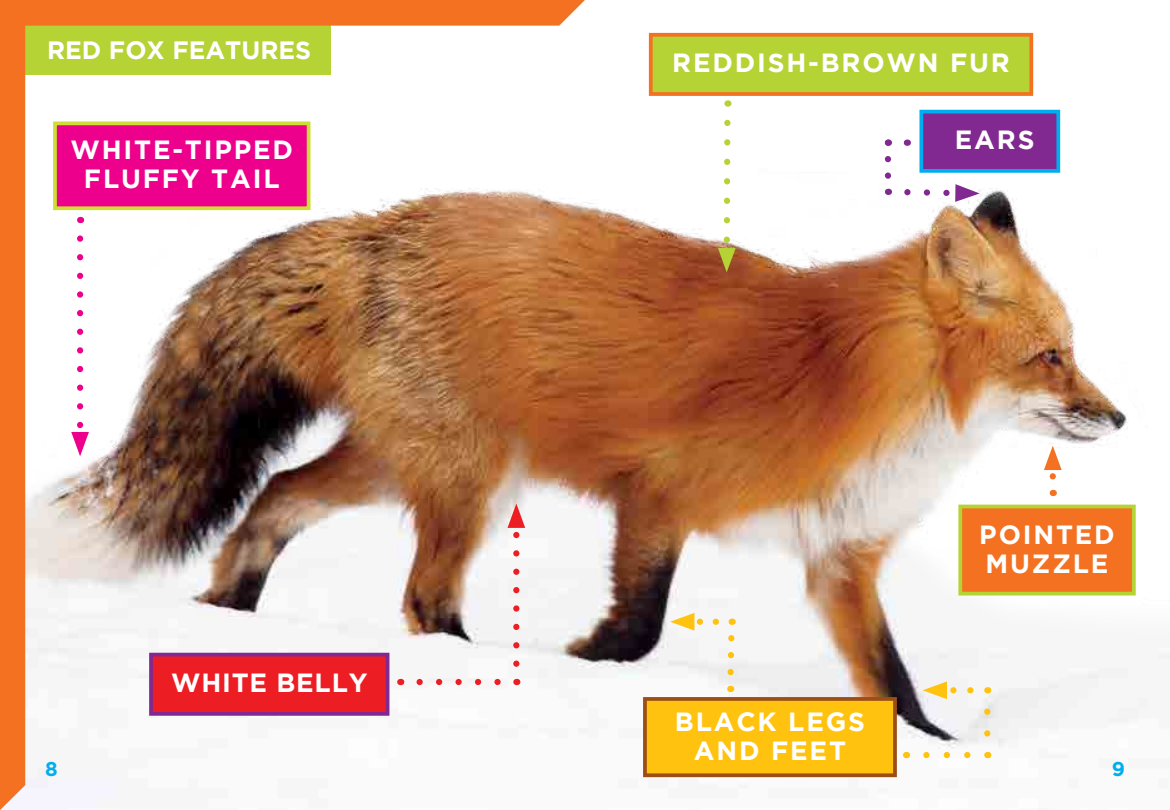
<style>
.page{position:relative;width:1170px;height:810px;background:#fff}
.page>*{position:absolute;margin:0;border:0;box-sizing:border-box;transform-origin:0 0}
.t1{font:700 26.25px/29px "Gotham";letter-spacing:.07em;color:#fff;text-align:center}
.t2{font:700 26.25px "Gotham";letter-spacing:.03em;color:#fff}
.t3{font:700 25px "Gotham";color:#fff}
.t4{font:700 20px "Gotham";color:#00aeef}
</style>
<div class="page">
<img style="left:585px;top:32px;width:585px;height:746px">
<img style="left:0;top:0;width:585px;height:810px">
<div style="left:651px;top:35px;width:380px;height:59px;background:#b5d334"></div>
<div style="left:649px;top:33px;width:384px;height:63px;border:4px solid #f37121"></div>
<div style="left:921px;top:112px;width:137px;height:59px;background:#812990"></div>
<div style="left:919px;top:110px;width:141px;height:63px;border:4px solid #00aeef"></div>
<div style="left:55px;top:123px;width:254px;height:85px;background:#ec008c"></div>
<div style="left:53px;top:122px;width:257px;height:88px;border:4px solid #cfdd35"></div>
<div style="left:151px;top:655px;width:237px;height:59px;background:#ed1d24"></div>
<div style="left:149px;top:653px;width:240px;height:63px;border:4px solid #812990"></div>
<div style="left:645px;top:699px;width:250px;height:76px;background:#ffc20e"></div>
<div style="left:643px;top:697px;width:254px;height:80px;border:4px solid #9b4f17"></div>
<svg style="left:71px;top:239px;width:18px;height:217px"></svg>
<svg style="left:420px;top:679px;width:87px;height:6px"></svg>
<svg style="left:507px;top:504px;width:18px;height:160px"></svg>
<svg style="left:1044px;top:446px;width:18px;height:30px"></svg>
<svg style="left:724px;top:619px;width:14px;height:60px"></svg>
<svg style="left:670px;top:613px;width:46px;height:18px"></svg>
<svg style="left:926px;top:752px;width:51px;height:6px"></svg>
<svg style="left:984px;top:701px;width:6px;height:32px"></svg>
<svg style="left:923px;top:681px;width:47px;height:18px"></svg>
<svg style="left:888px;top:140px;width:9px;height:6px"></svg>
<svg style="left:885px;top:159px;width:6px;height:36px"></svg>
<svg style="left:901px;top:184px;width:79px;height:18px"></svg>
<div style="left:960px;top:506px;width:174px;height:88px;background:#f37121"></div>
<div style="left:958px;top:505px;width:178px;height:90px;border:4px solid #b5d334"></div>
<svg style="left:718px;top:117px;width:18px;height:155px"></svg>
<p class="t3" style="left:47px;top:36px;width:266px">RED FOX FEATURES</p>
<p class="t1" style="left:70px;top:135px;width:224px">WHITE-TIPPED</p>
<p class="t1" style="left:84px;top:164px;width:197px">FLUFFY TAIL</p>
<p class="t2" style="left:171px;top:668px;width:198px">WHITE BELLY</p>
<p class="t1" style="left:672px;top:48px;width:339px">REDDISH-BROWN FUR</p>
<p class="t1" style="left:955px;top:125px;width:81px">EARS</p>
<p class="t1" style="left:675px;top:706px;width:192px">BLACK LEGS<br>AND FEET</p>
<p class="t1" style="left:979px;top:519px;width:137px;text-align:left">POINTED<br>MUZZLE</p>
<p class="t4" style="left:45px;top:756px;width:14px">8</p>
<p class="t4" style="left:1112px;top:756px;width:15px">9</p>
</div>
